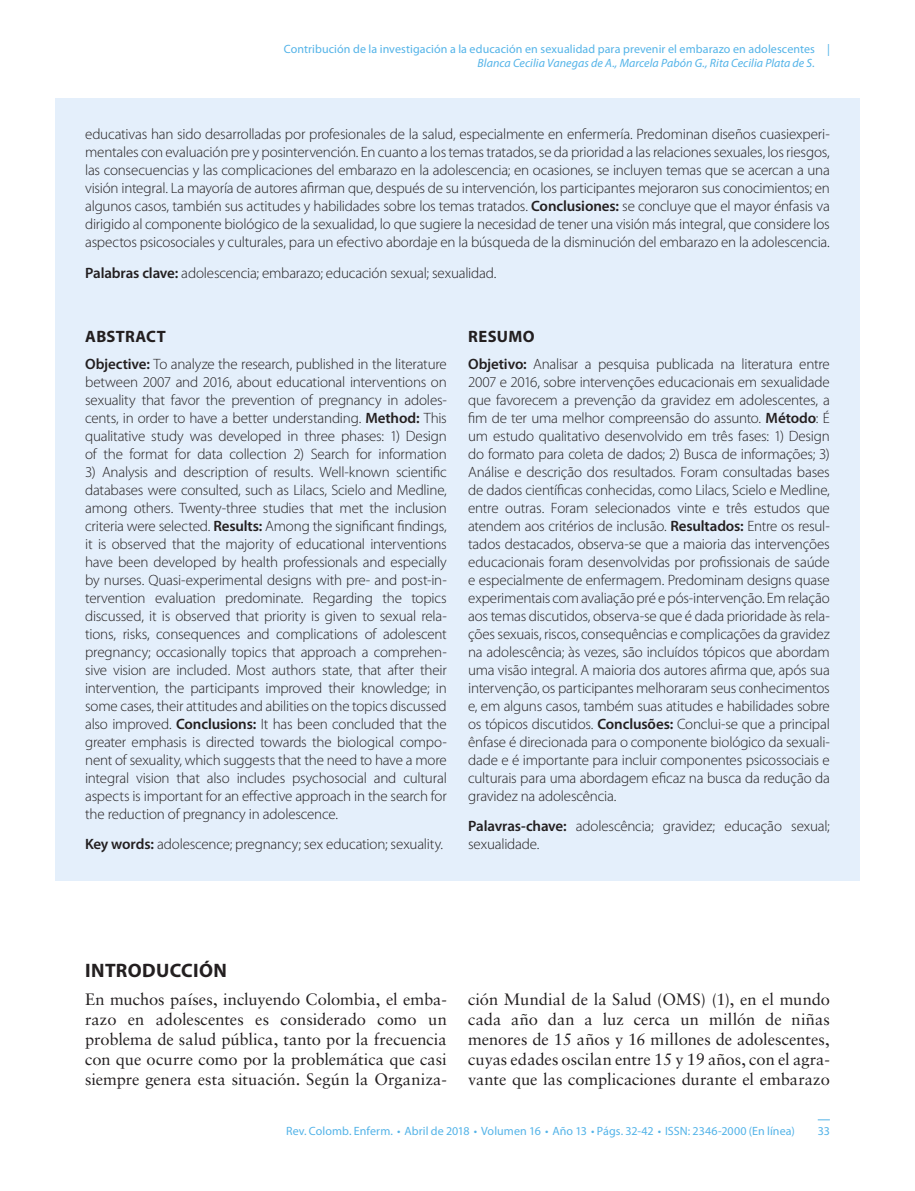
<style>
.page{position:relative;width:915px;height:1191px;background:#fff}
.page>*{position:absolute;margin:0;border:0;box-sizing:border-box;transform-origin:0 0}
._1-Titulos{font:700 19.5px "Myriad Pro";letter-spacing:.015em;color:#231f20}
._1-TXT_General{font:16.5px/19.8px "Sabon LT Std";color:#231f20;text-align:justify}
._1R-Titulo_resumen{font:700 16.5px "Myriad Pro";letter-spacing:.02em;color:#231f20}
._2R-Txt_resumen_Ingl{font:300 15px/18px "Myriad Pro";letter-spacing:-.015em;color:#231f20;text-align:justify}
._2R-Txt_resumen_Port{font:300 15px/18px "Myriad Pro";letter-spacing:-.01em;color:#231f20;text-align:justify}
._2R-Txt_resumen_Espa{font:300 15px/18px "Myriad Pro";letter-spacing:-.015em;color:#231f20;text-align:justify}
.t1{font:12px "Myriad Pro";letter-spacing:.01em;color:#53b3e8}
.t2{font:italic 12px "Myriad Pro";letter-spacing:.005em;color:#53b3e8}
.s1{font-weight:600}
</style>
<div class="page">
<svg style="left:817px;top:1119px;width:12px;height:1px"></svg>
<div style="left:55px;top:98px;width:804px;height:782px;background:#e4effb"></div>
<p class="t1" style="left:284px;top:41px;width:547px">Contribución de la investigación a la educación en sexualidad para prevenir el embarazo en adolescentes |</p>
<p class="t2" style="left:477px;top:56px;width:339px">Blanca Cecilia Vanegas de A., Marcela Pabón G., Rita Cecilia Plata de S.</p>
<p class="_2R-Txt_resumen_Espa" style="left:85px;top:125px;width:746px">educativas han sido desarrolladas por profesionales de la salud, especialmente en enfermería. Predominan diseños cuasiexperi&shy;mentales con evaluación pre y posintervención. En cuanto a los temas tratados, se da prioridad a las relaciones sexuales, los riesgos, las consecuencias y las complicaciones del embarazo en la adolescencia; en ocasiones, se incluyen temas que se acercan a una visión integral. La mayoría de autores afirman que, después de su intervención, los participantes mejoraron sus conocimientos; en algunos casos, también sus actitudes y habilidades sobre los temas tratados. <span class="s1">Conclusiones:</span> se concluye que el mayor énfasis va dirigido al componente biológico de la sexualidad, lo que sugiere la necesidad de tener una visión más integral, que considere los aspectos psicosociales y culturales, para un efectivo abordaje en la búsqueda de la disminución del embarazo en la adolescencia.</p>
<p class="_2R-Txt_resumen_Espa" style="left:85px;top:264px;width:413px"><span class="s1">Palabras clave:</span> adolescencia; embarazo; educación sexual; sexualidad.</p>
<p class="_1R-Titulo_resumen" style="left:85px;top:326px;width:82px">ABSTRACT</p>
<p class="_2R-Txt_resumen_Ingl" style="left:85px;top:355px;width:363px"><span class="s1">Objective:</span> To analyze the research, published in the literature between 2007 and 2016, about educational interventions on sexuality that favor the prevention of pregnancy in adoles&shy;cents, in order to have a better understanding. <span class="s1">Method:</span> This qualitative study was developed in three phases: 1) Design of the format for data collection 2) Search for information</p>
<p class="_2R-Txt_resumen_Ingl" style="left:85px;top:463px;width:363px">3) Analysis and description of results. Well-known scientific databases were consulted, such as Lilacs, Scielo and Medline, among others. Twenty-three studies that met the inclusion criteria were selected. <span class="s1">Results:</span> Among the significant findings, it is observed that the majority of educational interventions have been developed by health professionals and especially by nurses. Quasi-experimental designs with pre- and post-in&shy;tervention evaluation predominate. Regarding the topics discussed, it is observed that priority is given to sexual rela&shy;tions, risks, consequences and complications of adolescent pregnancy; occasionally topics that approach a comprehen&shy;sive vision are included. Most authors state, that after their intervention, the participants improved their knowledge; in some cases, their attitudes and abilities on the topics discussed also improved. <span class="s1">Conclusions:</span> It has been concluded that the greater emphasis is directed towards the biological compo&shy;nent of sexuality, which suggests that the need to have a more integral vision that also includes psychosocial and cultural aspects is important for an effective approach in the search for the reduction of pregnancy in adolescence.</p>
<p class="_2R-Txt_resumen_Ingl" style="left:85px;top:835px;width:359px"><span class="s1">Key words:</span> adolescence; pregnancy; sex education; sexuality.</p>
<p class="_1R-Titulo_resumen" style="left:468px;top:326px;width:68px">RESUMO</p>
<p class="_2R-Txt_resumen_Port" style="left:468px;top:355px;width:363px"><span class="s1">Objetivo:</span> Analisar a pesquisa publicada na literatura entre 2007 e 2016, sobre intervenções educacionais em sexualidade que favorecem a prevenção da gravidez em adolescentes, a fim de ter uma melhor compreensão do assunto. <span class="s1">Método</span>: É um estudo qualitativo desenvolvido em três fases: 1) Design do formato para coleta de dados; 2) Busca de informações; 3)<br>Análise e descrição dos resultados. Foram consultadas bases de dados científicas conhecidas, como Lilacs, Scielo e Medline, entre outras. Foram selecionados vinte e três estudos que atendem aos critérios de inclusão. <span class="s1">Resultados:</span> Entre os resul&shy;tados destacados, observa-se que a maioria das intervenções educacionais foram desenvolvidas por profissionais de saúde e especialmente de enfermagem. Predominam designs quase experimentais com avaliação pré e pós-intervenção. Em relação aos temas discutidos, observa-se que é dada prioridade às rela&shy;ções sexuais, riscos, consequências e complicações da gravidez na adolescência; às vezes, são incluídos tópicos que abordam uma visão integral. A maioria dos autores afirma que, após sua intervenção, os participantes melhoraram seus conhecimentos e, em alguns casos, também suas atitudes e habilidades sobre os tópicos discutidos. <span class="s1">Conclusões:</span> Conclui-se que a principal ênfase é direcionada para o componente biológico da sexuali&shy;dade e é importante para incluir componentes psicossociais e culturais para uma abordagem eficaz na busca da redução da gravidez na adolescência.</p>
<p class="_2R-Txt_resumen_Port" style="left:468px;top:817px;width:363px"><span class="s1">Palavras-chave:</span> adolescência; gravidez; educação sexual; sexualidade.</p>
<p class="_1-Titulos" style="left:85px;top:957px;width:143px">INTRODUCCIÓN</p>
<p class="_1-TXT_General" style="left:85px;top:989px;width:363px">En muchos países, incluyendo Colombia, el emba&shy;razo en adolescentes es considerado como un problema de salud pública, tanto por la frecuencia con que ocurre como por la problemática que casi siempre genera esta situación. Según la Organiza-</p>
<p class="_1-TXT_General" style="left:468px;top:989px;width:363px">ción Mundial de la Salud (OMS) (1), en el mundo cada año dan a luz cerca un millón de niñas menores de 15 años y 16 millones de adolescentes, cuyas edades oscilan entre 15 y 19 años, con el agra&shy;vante que las complicaciones durante el embarazo</p>
<p class="t1" style="left:286px;top:1123px;width:510px">Rev. Colomb. Enferm. • Abril de 2018 • Volumen 16 • Año 13 • Págs. 32-42 • ISSN: 2346-2000 (En línea)</p>
<p class="t1" style="left:817px;top:1123px;width:14px">33</p>
</div>
